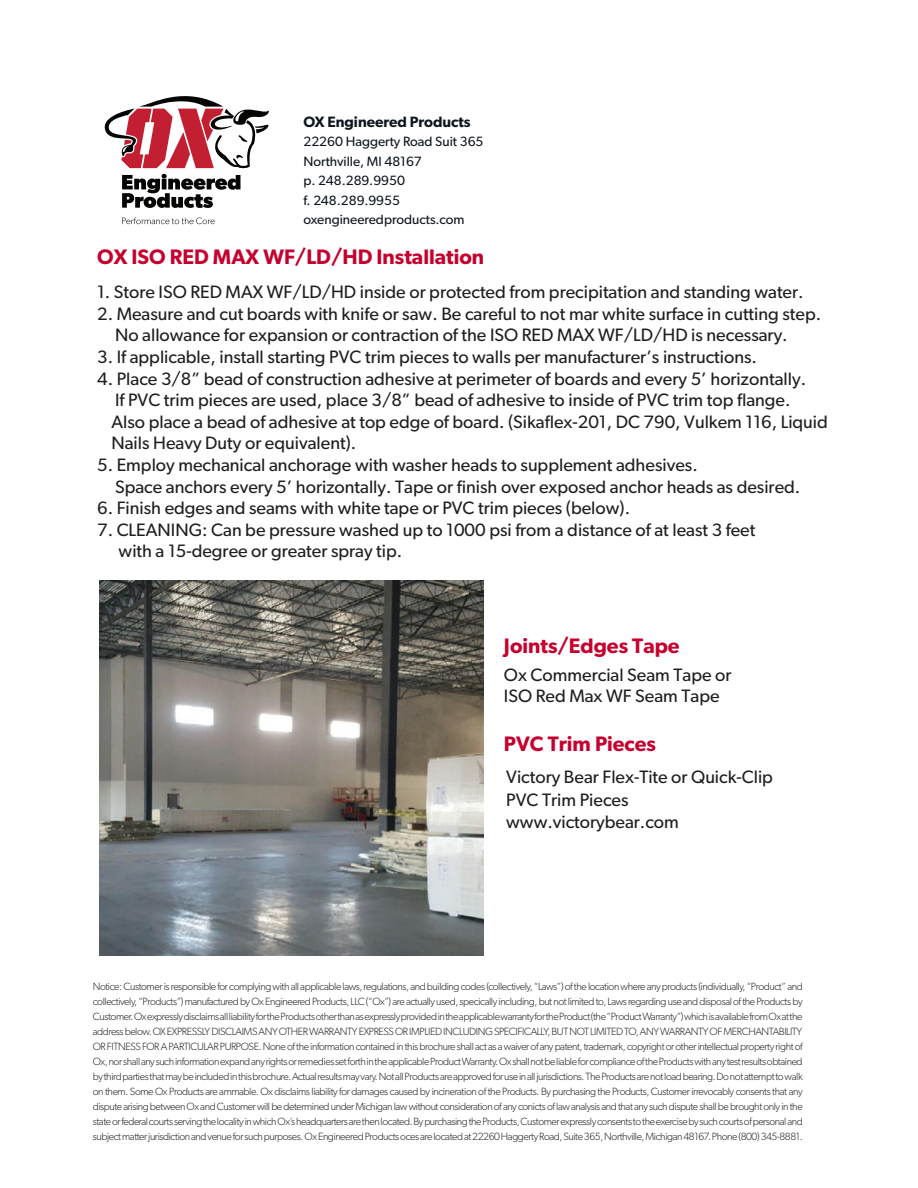
<style>
.page{position:relative;width:918px;height:1188px;background:#fff}
.page>*{position:absolute;margin:0;border:0;box-sizing:border-box;transform-origin:0 0}
.t1{font:600 21px "Gibson";color:#c5002e}
.t2{font:18px/21.6px "Gibson";color:#211e1e}
.t3{font:600 15px "Gibson";color:#0e171f}
.t4{font:13.5px/19.5px "Gibson";color:#0e171f}
.t5{font:300 10.5px/15px "Gibson";letter-spacing:-.04em;color:#211e1e;text-align:justify}
</style>
<div class="page">
<svg style="left:122px;top:218px;width:93px;height:6px"></svg>
<svg style="left:104px;top:96px;width:165px;height:112px"></svg>
<img style="left:99px;top:580px;width:384px;height:375px">
<h3 class="t3" style="left:303px;top:113px;width:169px">OX Engineered Products</h3>
<p class="t4" style="left:303px;top:132px;width:182px">22260 Haggerty Road Suit 365<br>Northville, MI 48167<br>p. 248.289.9950<br>f. 248.289.9955 oxengineeredproducts.com</p>
<h1 class="t1" style="left:97px;top:244px;width:389px">OX ISO RED MAX WF/LD/HD Installation</h1>
<h2 class="t2" style="left:97px;top:281px;width:708px">1. Store ISO RED MAX WF/LD/HD inside or protected from precipitation and standing water.</h2>
<h2 class="t2" style="left:115px;top:303px;width:708px;text-indent:-18px">2. Measure and cut boards with knife or saw. Be careful to not mar white surface in cutting step.<br>No allowance for expansion or contraction of the ISO RED MAX WF/LD/HD is necessary.</h2>
<h2 class="t2" style="left:97px;top:346px;width:661px">3. If applicable, install starting PVC trim pieces to walls per manufacturer’s instructions.</h2>
<p class="t2" style="left:111px;top:367px;width:718px;text-indent:-14px">4. Place 3/8” bead of construction adhesive at perimeter of boards and every 5’ horizontally.<br>If PVC trim pieces are used, place 3/8” bead of adhesive to inside of PVC trim top flange.<br>Also place a bead of adhesive at top edge of board. (Sikaflex-201, DC 790, Vulkem 116, Liquid Nails Heavy Duty or equivalent).</p>
<h2 class="t2" style="left:115px;top:454px;width:687px;text-indent:-18px">5. Employ mechanical anchorage with washer heads to supplement adhesives.<br>Space anchors every 5’ horizontally. Tape or finish over exposed anchor heads as desired.</h2>
<h2 class="t2" style="left:97px;top:497px;width:534px">6. Finish edges and seams with white tape or PVC trim pieces (below).</h2>
<h2 class="t2" style="left:119px;top:519px;width:638px;text-indent:-21px">7. CLEANING: Can be pressure washed up to 1000 psi from a distance of at least 3 feet with a 15-degree or greater spray tip.</h2>
<h1 class="t1" style="left:504px;top:634px;width:177px">Joints/Edges Tape</h1>
<h2 class="t2" style="left:504px;top:664px;width:229px;line-height:21px">Ox Commercial Seam Tape or<br>ISO Red Max WF Seam Tape</h2>
<h1 class="t1" style="left:504px;top:731px;width:153px">PVC Trim Pieces</h1>
<h2 class="t2" style="left:506px;top:765px;width:268px;line-height:22.5px">Victory Bear Flex-Tite or Quick-Clip<br>PVC Trim Pieces www.victorybear.com</h2>
<p class="t5" style="left:93px;top:979px;width:712px">Notice:Customerisresponsibleforcomplyingwithallapplicablelaws,regulations,andbuildingcodes(collectively, “Laws”)ofthelocationwhereanyproducts(individually, “Product”and collectively, “Products”)manufacturedbyOxEngineeredProducts,LLC (“Ox”)areactuallyused,specically including,butnotlimitedto,LawsregardinguseanddisposaloftheProductsby Customer.OxexpresslydisclaimsallliabilityfortheProductsotherthanasexpresslyprovidedintheapplicablewarrantyfortheProduct(the“ProductWarranty”)whichisavailablefromOxatthe addressbelow.OXEXPRESSLYDISCLAIMSANYOTHERWARRANTYEXPRESSORIMPLIEDINCLUDINGSPECIFICALLY,BUTNOTLIMITEDTO,ANYWARRANTYOFMERCHANTABILITY ORFITNESSFORAPARTICULARPURPOSE.Noneoftheinformationcontainedinthisbrochureshallactasawaiverofanypatent,trademark,copyrightorotherintellectualproperty rightof Ox,norshallanysuchinformationexpandanyrightsorremediessetforthintheapplicableProductWarranty.OxshallnotbeliableforcomplianceoftheProductswithanytestresultsobtained bythirdpartiesthatmaybeincludedinthisbrochure.Actualresultsmayvary.NotallProductsareapprovedforuseinalljurisdictions.TheProductsarenotloadbearing.Donotattempttowalk on them. Some Ox Products are ammable. Ox disclaims liability for damages caused by incineration of the Products. By purchasing the Products, Customer irrevocably consents that any disputearisingbetweenOxandCustomerwillbedeterminedunderMichiganlawwithoutconsiderationofanyconictsoflawanalysisandthatany suchdisputeshallbebroughtonly inthe stateorfederalcourtsservingthelocalityinwhichOx’sheadquartersarethenlocated.BypurchasingtheProducts,Customerexpresslyconsentstotheexercisebysuchcourtsofpersonaland subjectmatterjurisdictionandvenueforsuchpurposes.OxEngineeredProductsocesarelocatedat22260HaggertyRoad,Suite365,Northville,Michigan48167.Phone(800)345-8881.</p>
</div>
